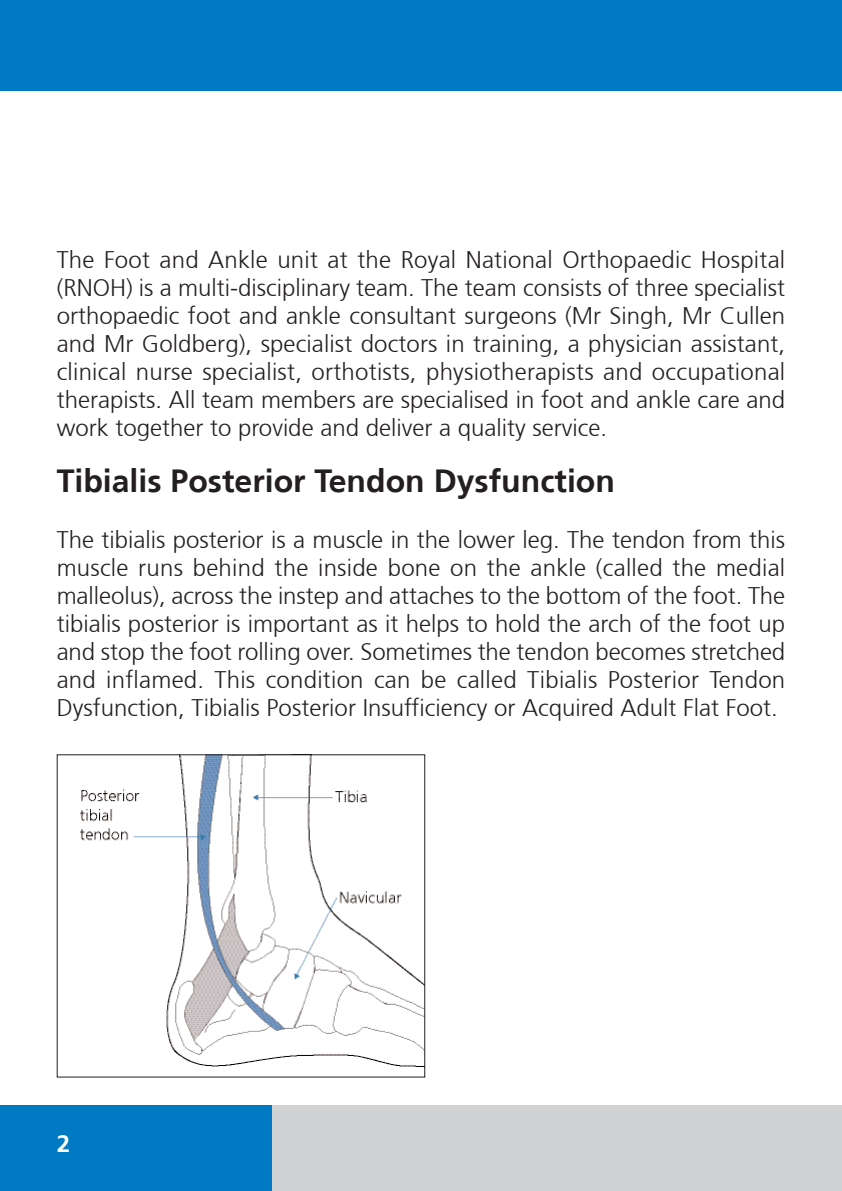
<style>
.page{position:relative;width:842px;height:1191px;background:#fff}
.page>*{position:absolute;margin:0;border:0;box-sizing:border-box;transform-origin:0 0}
.t1{font:700 32px "Frutiger 65";color:#231f20}
.t2{font:300 24px/28px "Frutiger 45";color:#231f20;text-align:justify}
.t3{font:700 24px "Frutiger 65";color:#fff}
</style>
<div class="page">
<div style="left:0;top:0;width:842px;height:91px;background:#007bc3"></div>
<div style="left:0;top:1106px;width:283px;height:85px;background:#007bc3"></div>
<div style="left:272px;top:1106px;width:570px;height:85px;background:#d1d2d4"></div>
<img style="left:81px;top:756px;width:342px;height:311px">
<p class="t2" style="left:57px;top:246px;width:730px">The Foot and Ankle unit at the Royal National Orthopaedic Hospital (RNOH) is a multi-disciplinary team. The team consists of three specialist orthopaedic foot and ankle consultant surgeons (Mr Singh, Mr Cullen and Mr Goldberg), specialist doctors in training, a physician assistant, clinical nurse specialist, orthotists, physiotherapists and occupational therapists. All team members are specialised in foot and ankle care and work together to provide and deliver a quality service.</p>
<h1 class="t1" style="left:57px;top:462px;width:560px">Tibialis Posterior Tendon Dysfunction</h1>
<p class="t2" style="left:57px;top:526px;width:730px">The tibialis posterior is a muscle in the lower leg. The tendon from this muscle runs behind the inside bone on the ankle (called the medial malleolus), across the instep and attaches to the bottom of the foot. The tibialis posterior is important as it helps to hold the arch of the foot up and stop the foot rolling over. Sometimes the tendon becomes stretched and inflamed. This condition can be called Tibialis Posterior Tendon Dysfunction, Tibialis Posterior Insufficiency or Acquired Adult Flat Foot.</p>
<p class="t3" style="left:57px;top:1129px;width:15px">2</p>
</div>
